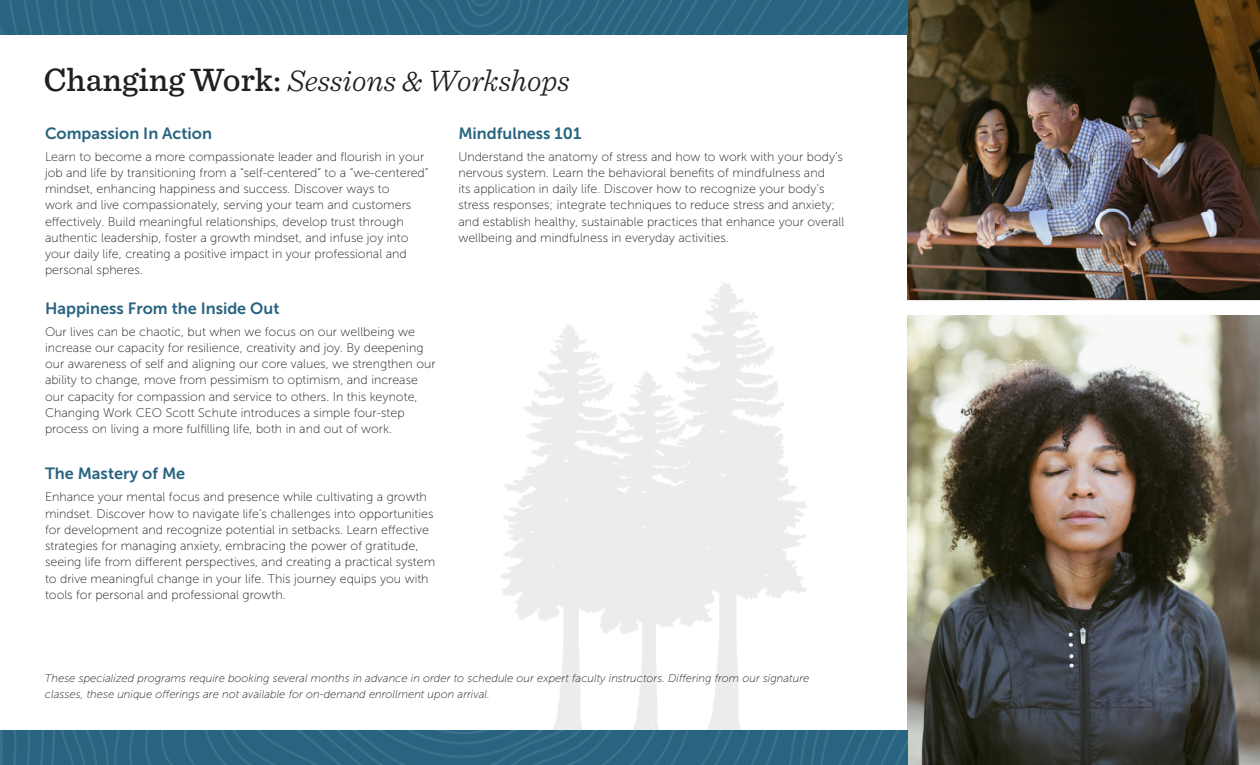
<style>
.page{position:relative;width:1260px;height:765px;background:#fff}
.page>*{position:absolute;margin:0;border:0;box-sizing:border-box;transform-origin:0 0}
.Page_Title{font:italic 300 31.25px "Sentinel";color:#231f20}
.Class_Name_Headers{font:16.25px "Museo Sans 700";color:#28647f}
.Class_Name_Headers-2{font:12.5px/16.2px "Museo Sans 100";color:#231f20}
.Main_Body_Copy{font:12.5px/16.2px "Museo Sans 100";color:#231f20}
.Main_Body_Copy-2{font:italic 11.25px/16.2px "Museo Sans 100";color:#231f20}
.s1{font-weight:500;font-style:normal;font-size:33.75px}
</style>
<div class="page">
<img style="left:500px;top:282px;width:306px;height:449px">
<img style="left:908px;top:0;width:352px;height:299px">
<img style="left:908px;top:315px;width:352px;height:450px">
<img style="left:0;top:0;width:908px;height:34px">
<img style="left:0;top:731px;width:908px;height:34px">
<p class="Page_Title" style="left:44px;top:58px;width:528px"><span class="s1">Changing Work:</span> Sessions &amp; Workshops</p>
<p class="Class_Name_Headers" style="left:45px;top:124px;width:169px">Compassion In Action</p>
<p class="Main_Body_Copy" style="left:45px;top:148px;width:385px">Learn to become a more compassionate leader and flourish in your job and life by transitioning from a “self-centered” to a “we-centered” mindset, enhancing happiness and success. Discover ways to<br>work and live compassionately, serving your team and customers effectively. Build meaningful relationships, develop trust through authentic leadership, foster a growth mindset, and infuse joy into your daily life, creating a positive impact in your professional and personal spheres.</p>
<p class="Class_Name_Headers" style="left:45px;top:299px;width:236px">Happiness From the Inside Out</p>
<p class="Class_Name_Headers-2" style="left:45px;top:323px;width:392px">Our lives can be chaotic, but when we focus on our wellbeing we increase our capacity for resilience, creativity and joy. By deepening our awareness of self and aligning our core values, we strengthen our ability to change, move from pessimism to optimism, and increase our capacity for compassion and service to others. In this keynote, Changing Work CEO Scott Schute introduces a simple four-step process on living a more fulfilling life, both in and out of work.</p>
<p class="Class_Name_Headers" style="left:45px;top:465px;width:142px">The Mastery of Me</p>
<p class="Class_Name_Headers-2" style="left:45px;top:489px;width:392px">Enhance your mental focus and presence while cultivating a growth mindset. Discover how to navigate life’s challenges into opportunities for development and recognize potential in setbacks. Learn effective strategies for managing anxiety, embracing the power of gratitude, seeing life from different perspectives, and creating a practical system to drive meaningful change in your life. This journey equips you with tools for personal and professional growth.</p>
<p class="Class_Name_Headers" style="left:458px;top:124px;width:125px">Mindfulness 101</p>
<p class="Main_Body_Copy" style="left:458px;top:148px;width:388px">Understand the anatomy of stress and how to work with your body’s nervous system. Learn the behavioral benefits of mindfulness and<br>its application in daily life. Discover how to recognize your body’s stress responses; integrate techniques to reduce stress and anxiety; and establish healthy, sustainable practices that enhance your overall wellbeing and mindfulness in everyday activities.</p>
<p class="Main_Body_Copy-2" style="left:45px;top:670px;width:766px">These specialized programs require booking several months in advance in order to schedule our expert faculty instructors. Differing from our signature classes, these unique offerings are not available for on-demand enrollment upon arrival.</p>
</div>
